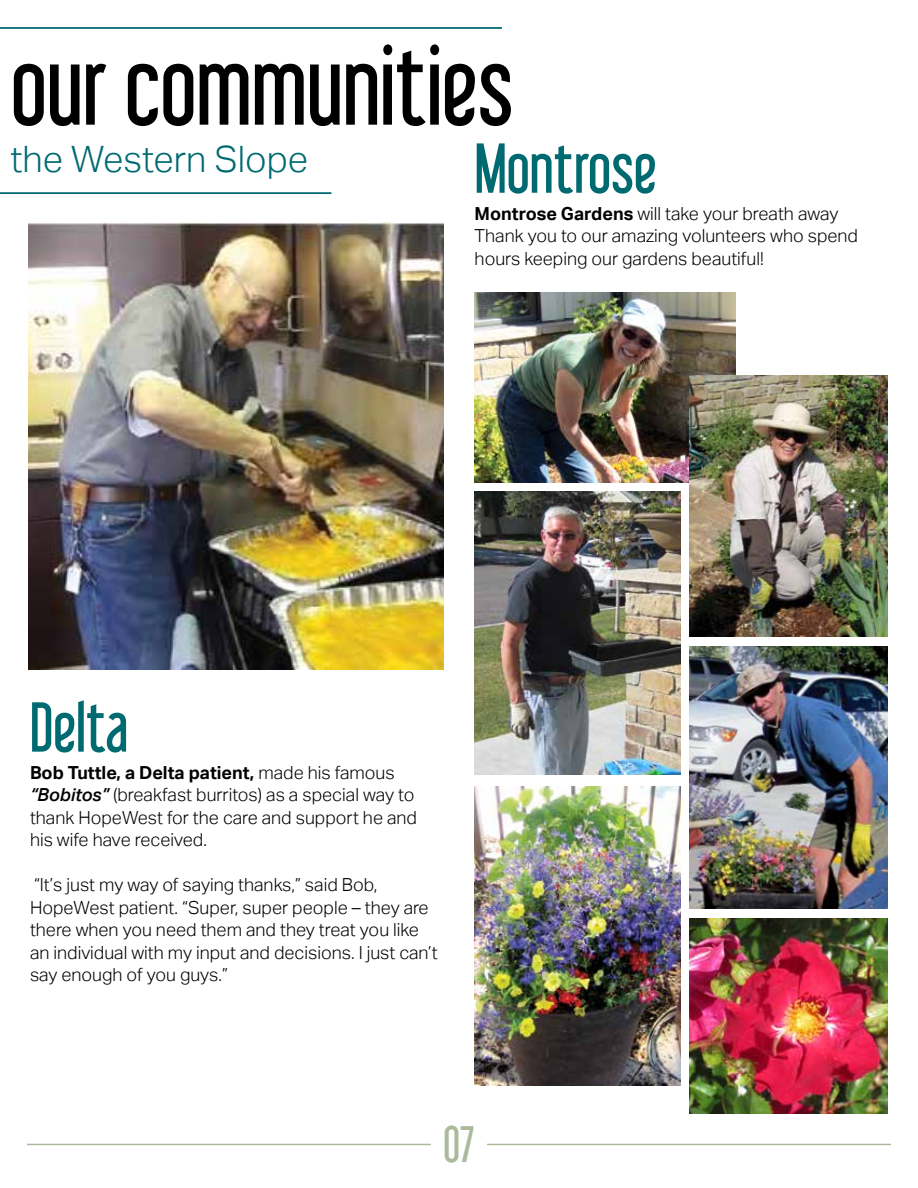
<style>
.page{position:relative;width:918px;height:1188px;background:#fff}
.page>*{position:absolute;margin:0;border:0;box-sizing:border-box;transform-origin:0 0}
.t1{font:98.55px "Libel Suit";color:#000}
.t2{font:63px "Libel Suit";color:#006a71}
.t3{font:45px "Libel Suit";color:#abba9b}
.t4{font:300 36.3px "Aktiv Grotesk";color:#006a71}
.t5{font:300 18px/22.5px "Aktiv Grotesk";color:#000}
.s1{font-weight:700}
.s2{font-weight:500;font-style:italic}
</style>
<div class="page">
<img style="left:28px;top:223px;width:415px;height:446px">
<hr style="left:0;top:27px;width:502px;height:2px;background:#006a71">
<hr style="left:0;top:192px;width:331px;height:2px;background:#006a71">
<hr style="left:27px;top:1144px;width:404px;height:1px;background:#abba9b">
<hr style="left:487px;top:1144px;width:404px;height:1px;background:#abba9b">
<img style="left:475px;top:293px;width:261px;height:189px">
<img style="left:689px;top:375px;width:199px;height:261px">
<img style="left:689px;top:647px;width:199px;height:261px">
<img style="left:475px;top:787px;width:205px;height:298px">
<img style="left:475px;top:491px;width:205px;height:284px">
<img style="left:689px;top:918px;width:199px;height:195px">
<h1 class="t1" style="left:11px;top:27px;width:504px">our communities</h1>
<h3 class="t4" style="left:10px;top:138px;width:299px">the Western Slope</h3>
<h2 class="t2" style="left:475px;top:131px;width:184px">Montrose</h2>
<p class="t5" style="left:475px;top:202px;width:385px"><span class="s1">Montrose Gardens</span> will take your breath away<br>Thank you to our amazing volunteers who spend hours keeping our gardens beautiful!</p>
<h2 class="t2" style="left:30px;top:689px;width:100px">Delta</h2>
<p class="t5" style="left:30px;top:761px;width:389px"><span class="s1">Bob Tuttle, a Delta patient,</span> made his famous <span class="s2">“Bobitos”</span> (breakfast burritos) as a special way to thank HopeWest for the care and support he and his wife have received.</p>
<p class="t5" style="left:30px;top:874px;width:409px">“It’s just my way of saying thanks,” said Bob, HopeWest patient. “Super, super people – they are there when you need them and they treat you like an individual with my input and decisions. I just can’t say enough of you guys.”</p>
<h3 class="t3" style="left:443px;top:1118px;width:33px">07</h3>
</div>
